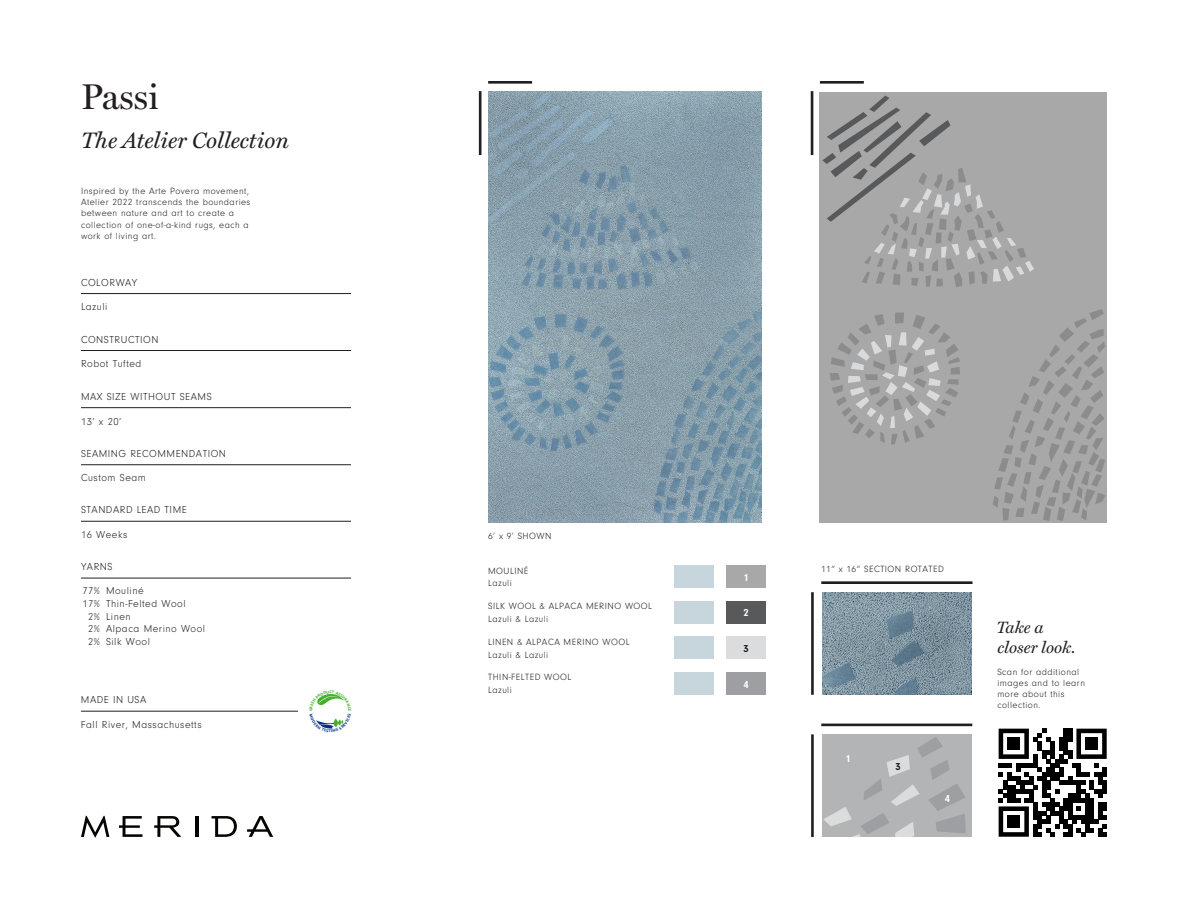
<style>
.page{position:relative;width:1188px;height:918px;background:#fff}
.page>*{position:absolute;margin:0;border:0;box-sizing:border-box;transform-origin:0 0}
.t1{font:36px "Miller Display";color:#231f20}
.t2{font:italic 22.5px "Miller Text";color:#231f20}
.t3{font:italic 16.5px "Miller Text";color:#231f20}
.t4{font:300 10.5px "Neuzeit Gro";letter-spacing:.05em;color:#231f20}
.t5{font:700 10.5px "Neuzeit Gro";color:#fff}
.t6{font:700 10.5px "Neuzeit Gro";color:#231f20}
.t7{font:300 9.3px/11.2px "Neuzeit Gro";letter-spacing:.05em;color:#231f20}
</style>
<div class="page">
<hr style="left:821px;top:581px;width:152px;height:3px;background:#231f20">
<hr style="left:821px;top:724px;width:151px;height:2px;background:#231f20">
<hr style="left:488px;top:81px;width:44px;height:3px;background:#231f20">
<hr style="left:820px;top:81px;width:44px;height:3px;background:#231f20">
<hr style="left:811px;top:592px;width:3px;height:103px;background:#231f20">
<hr style="left:811px;top:734px;width:3px;height:103px;background:#231f20">
<hr style="left:479px;top:91px;width:2px;height:64px;background:#231f20">
<hr style="left:811px;top:91px;width:2px;height:64px;background:#231f20">
<svg style="left:119px;top:816px;width:24px;height:21px"></svg>
<svg style="left:154px;top:816px;width:27px;height:21px"></svg>
<hr style="left:196px;top:816px;width:3px;height:21px;background:#040503">
<svg style="left:212px;top:816px;width:25px;height:21px"></svg>
<svg style="left:247px;top:816px;width:26px;height:21px"></svg>
<svg style="left:81px;top:816px;width:28px;height:22px"></svg>
<hr style="left:81px;top:293px;width:270px;height:1px;background:#231f20">
<hr style="left:81px;top:350px;width:270px;height:1px;background:#231f20">
<hr style="left:81px;top:407px;width:270px;height:1px;background:#231f20">
<hr style="left:81px;top:464px;width:270px;height:1px;background:#231f20">
<hr style="left:81px;top:521px;width:270px;height:1px;background:#231f20">
<hr style="left:81px;top:711px;width:217px;height:1px;background:#231f20">
<hr style="left:81px;top:578px;width:270px;height:1px;background:#231f20">
<img style="left:822px;top:592px;width:150px;height:103px">
<img style="left:489px;top:91px;width:273px;height:431px">
<div style="left:726px;top:565px;width:40px;height:23px;background:#a8a8a8"></div>
<div style="left:726px;top:601px;width:40px;height:23px;background:#58595b"></div>
<div style="left:726px;top:636px;width:40px;height:23px;background:#dbdcde"></div>
<div style="left:726px;top:672px;width:40px;height:23px;background:#9e9fa3"></div>
<div style="left:674px;top:565px;width:40px;height:23px;background:#c7d6dc"></div>
<div style="left:674px;top:601px;width:40px;height:23px;background:#c7d6dc"></div>
<div style="left:674px;top:636px;width:40px;height:23px;background:#c7d6dc"></div>
<div style="left:674px;top:672px;width:40px;height:23px;background:#c7d6dc"></div>
<div style="left:822px;top:734px;width:149px;height:103px;background:#b2b4b6"></div>
<svg style="left:823px;top:737px;width:143px;height:100px"></svg>
<svg style="left:999px;top:729px;width:108px;height:108px"></svg>
<div style="left:1007px;top:737px;width:13px;height:13px;background:#000"></div>
<div style="left:1085px;top:737px;width:13px;height:13px;background:#000"></div>
<div style="left:1007px;top:815px;width:13px;height:13px;background:#000"></div>
<div style="left:820px;top:92px;width:287px;height:431px;background:#a8a8a8"></div>
<svg style="left:830px;top:313px;width:130px;height:131px"></svg>
<svg style="left:993px;top:309px;width:112px;height:212px"></svg>
<svg style="left:822px;top:96px;width:212px;height:191px"></svg>
<svg style="left:316px;top:694px;width:28px;height:35px"></svg>
<p class="t1" style="left:81px;top:75px;width:79px">Passi</p>
<h2 class="t2" style="left:81px;top:122px;width:210px">The Atelier Collection</h2>
<p class="t7" style="left:81px;top:185px;width:171px">Inspired by the Arte Povera movement, Atelier 2022 transcends the boundaries between nature and art to create a collection of one-of-a-kind rugs, each a work of living art.</p>
<p class="t4" style="left:81px;top:277px;width:58px">COLORWAY</p>
<p class="t4" style="left:81px;top:301px;width:28px">Lazuli</p>
<p class="t4" style="left:81px;top:334px;width:79px">CONSTRUCTION</p>
<p class="t4" style="left:81px;top:358px;width:62px">Robot Tufted</p>
<p class="t4" style="left:81px;top:391px;width:132px">MAX SIZE WITHOUT SEAMS</p>
<p class="t4" style="left:81px;top:416px;width:42px">13’ x 20’</p>
<p class="t4" style="left:81px;top:448px;width:147px">SEAMING RECOMMENDATION</p>
<p class="t4" style="left:81px;top:472px;width:66px">Custom Seam</p>
<p class="t4" style="left:81px;top:504px;width:107px">STANDARD LEAD TIME</p>
<p class="t4" style="left:81px;top:529px;width:48px">16 Weeks</p>
<p class="t4" style="left:81px;top:561px;width:33px">YARNS</p>
<p class="t4" style="left:82px;top:585px;width:19px">77%</p>
<p class="t4" style="left:82px;top:598px;width:19px">17%</p>
<p class="t4" style="left:88px;top:611px;width:13px">2%</p>
<p class="t4" style="left:88px;top:623px;width:13px">2%</p>
<p class="t4" style="left:88px;top:636px;width:13px">2%</p>
<p class="t4" style="left:106px;top:585px;width:39px">Mouliné</p>
<p class="t4" style="left:106px;top:598px;width:81px">Thin-Felted Wool</p>
<p class="t4" style="left:106px;top:611px;width:26px">Linen</p>
<p class="t4" style="left:106px;top:623px;width:101px">Alpaca Merino Wool</p>
<p class="t4" style="left:106px;top:636px;width:45px">Silk Wool</p>
<p class="t4" style="left:81px;top:694px;width:67px">MADE IN USA</p>
<p class="t4" style="left:81px;top:719px;width:122px">Fall River, Massachusetts</p>
<p class="t7" style="left:488px;top:531px;width:65px">6’ x 9’ SHOWN</p>
<p class="t7" style="left:488px;top:565px;width:42px">MOULINÉ</p>
<p class="t7" style="left:488px;top:578px;width:25px">Lazuli</p>
<p class="t7" style="left:488px;top:601px;width:165px">SILK WOOL &amp; ALPACA MERINO WOOL</p>
<p class="t7" style="left:488px;top:614px;width:62px">Lazuli &amp; Lazuli</p>
<p class="t7" style="left:488px;top:636px;width:143px">LINEN &amp; ALPACA MERINO WOOL</p>
<p class="t7" style="left:488px;top:649px;width:62px">Lazuli &amp; Lazuli</p>
<p class="t7" style="left:488px;top:672px;width:85px">THIN-FELTED WOOL</p>
<p class="t7" style="left:488px;top:685px;width:25px">Lazuli</p>
<p class="t5" style="left:743px;top:572px;width:7px">1</p>
<p class="t5" style="left:743px;top:607px;width:7px">2</p>
<p class="t6" style="left:743px;top:643px;width:7px">3</p>
<p class="t5" style="left:743px;top:678px;width:7px">4</p>
<p class="t7" style="left:821px;top:564px;width:124px">11” x 16” SECTION ROTATED</p>
<p class="t5" style="left:845px;top:753px;width:7px">1</p>
<p class="t6" style="left:895px;top:761px;width:7px">3</p>
<p class="t5" style="left:945px;top:792px;width:7px">4</p>
<h3 class="t3" style="left:997px;top:614px;width:48px">Take a</h3>
<h3 class="t3" style="left:997px;top:634px;width:80px">closer look.</h3>
<p class="t7" style="left:997px;top:666px;width:89px">Scan for additional images and to learn more about this collection.</p>
</div>
